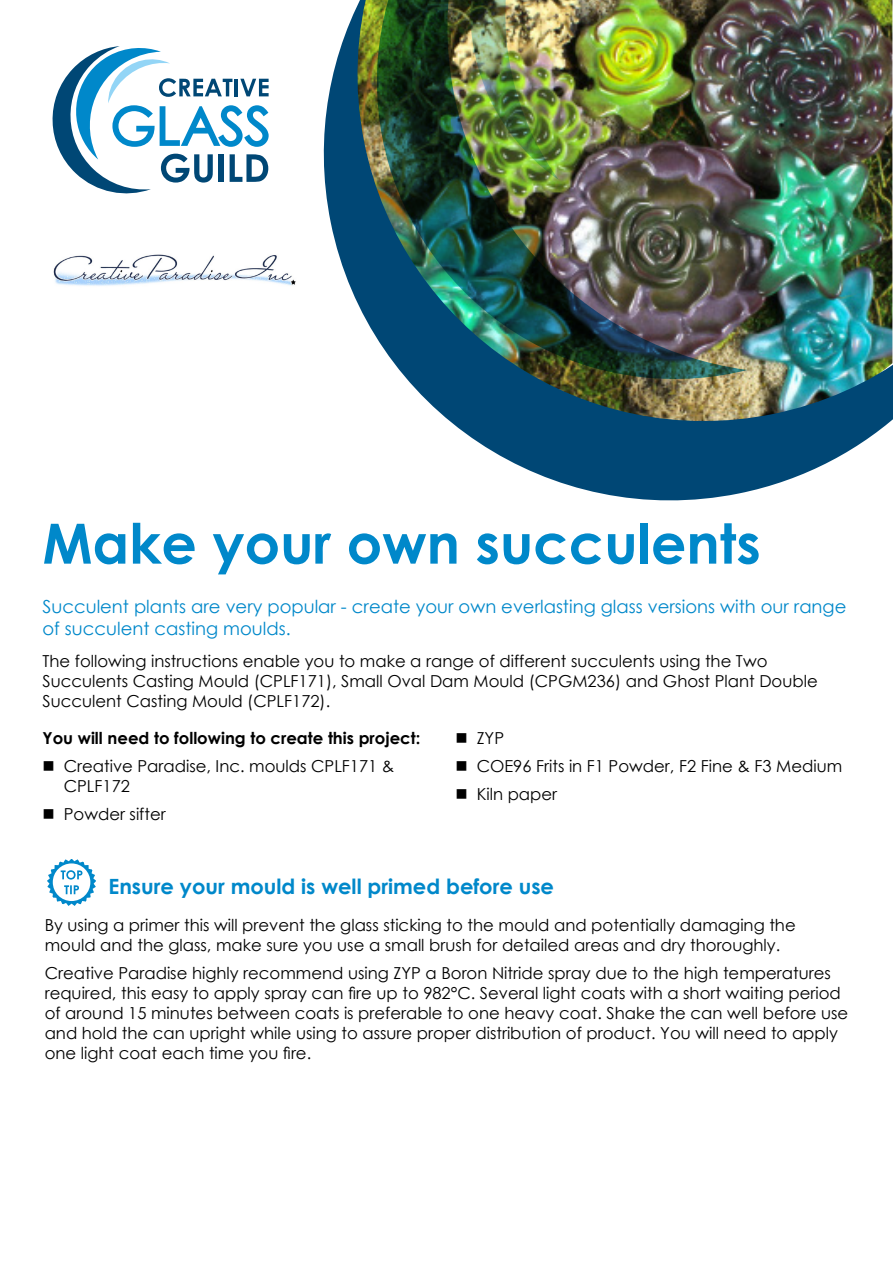
<style>
.page{position:relative;width:893px;height:1263px;background:#fff}
.page>*{position:absolute;margin:0;border:0;box-sizing:border-box;transform-origin:0 0}
.t1{font:700 55.5px "Century Gothic";color:#0088ca}
.t2{font:700 21px "Century Gothic";color:#0088ca}
.t3{font:18px/21.6px "Century Gothic";color:#0088ca}
.t4{font:16.5px/19.8px "Century Gothic";color:#000}
.t5{font:700 16.5px "Century Gothic";color:#000}
</style>
<div class="page">
<svg style="left:52px;top:46px;width:217px;height:148px"></svg>
<img style="left:323px;top:0;width:570px;height:501px">
<img style="left:360px;top:0;width:387px;height:381px">
<img style="left:452px;top:0;width:121px;height:180px">
<svg style="left:47px;top:859px;width:49px;height:47px"></svg>
<img style="left:53px;top:254px;width:243px;height:32px">
<h1 class="t1" style="left:43px;top:501px;width:720px">Make your own succulents</h1>
<p class="t3" style="left:43px;top:595px;width:805px">Succulent plants are very popular - create your own everlasting glass versions with our range of succulent casting moulds.</p>
<p class="t4" style="left:43px;top:651px;width:777px">The following instructions enable you to make a range of different succulents using the Two<br>Succulents Casting Mould (CPLF171), Small Oval Dam Mould (CPGM236) and Ghost Plant Double<br>Succulent Casting Mould (CPLF172).</p>
<p class="t5" style="left:43px;top:725px;width:379px">You will need to following to create this project:</p>
<p class="t4" style="left:64px;top:756px;width:332px">Creative Paradise, Inc. moulds CPLF171 &amp;<br>CPLF172</p>
<p class="t4" style="left:64px;top:804px;width:104px">Powder sifter</p>
<p class="t4" style="left:477px;top:723px;width:367px;line-height:28.3px">ZYP<br>COE96 Frits in F1 Powder, F2 Fine &amp; F3 Medium<br>Kiln paper</p>
<p class="t2" style="left:108px;top:870px;width:447px">Ensure your mould is well primed before use</p>
<p class="t4" style="left:45px;top:915px;width:752px">By using a primer this will prevent the glass sticking to the mould and potentially damaging the mould and the glass, make sure you use a small brush for detailed areas and dry thoroughly.</p>
<p class="t4" style="left:45px;top:963px;width:805px">Creative Paradise highly recommend using ZYP a Boron Nitride spray due to the high temperatures required, this easy to apply spray can fire up to 982°C. Several light coats with a short waiting period of around 15 minutes between coats is preferable to one heavy coat. Shake the can well before use and hold the can upright while using to assure proper distribution of product. You will need to apply one light coat each time you fire.</p>
</div>
